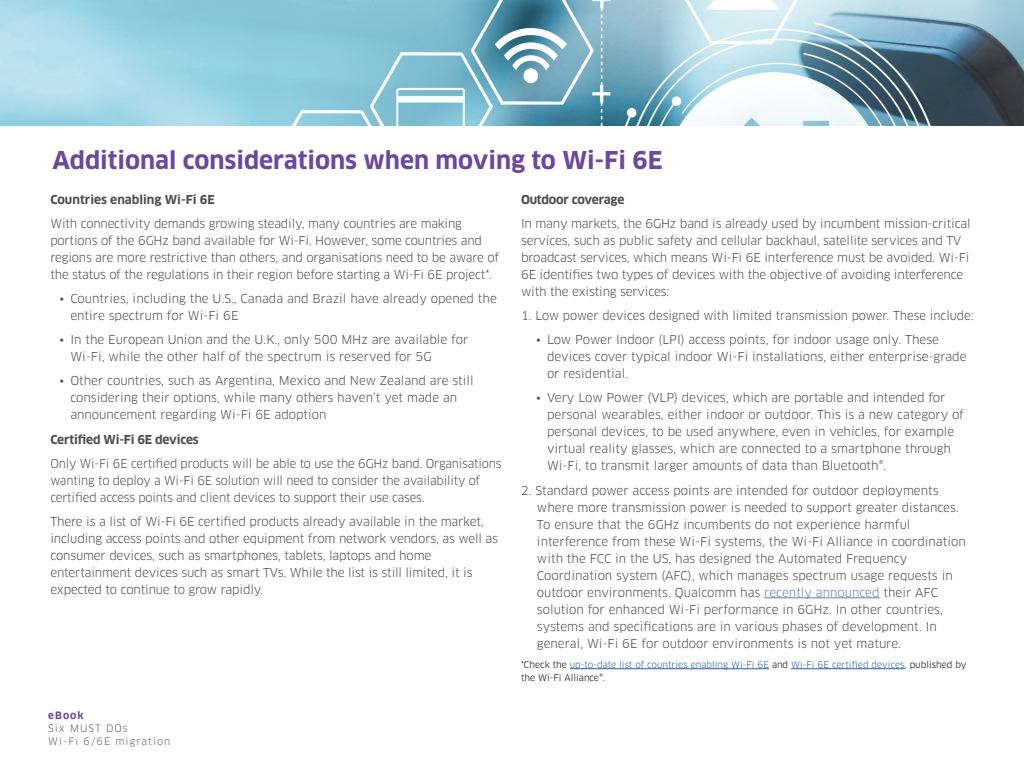
<style>
.page{position:relative;width:1024px;height:768px;background:#fff}
.page>*{position:absolute;margin:0;border:0;box-sizing:border-box;transform-origin:0 0}
.t1{font:700 24px "Clan OT";color:#6b489d}
.t2{font:12px/17px "Clan OT";letter-spacing:-.01em;color:#4d4d4d}
.t3{font:700 12px "Clan OT";letter-spacing:-.015em;color:#4d4d4d}
.t4{font:10px/13px "Clan OT";letter-spacing:.1em;color:#5f636a}
.t5{font:700 10px "Clan OT";letter-spacing:.1em;color:#6b489d}
.t6{font:9px/13px "Clan OT";color:#215e9e}
.s1{color:#627fb5}
.s2{color:#000}
</style>
<div class="page">
<hr style="left:764px;top:598px;width:116px;height:1px;background:#627fb5">
<hr style="left:570px;top:669px;width:199px;height:1px;background:#215e9e">
<hr style="left:791px;top:669px;width:114px;height:1px;background:#215e9e">
<img style="left:0;top:0;width:1024px;height:126px">
<h1 class="t1" style="left:53px;top:146px;width:612px">Additional considerations when moving to Wi-Fi 6E</h1>
<p class="t3" style="left:50px;top:192px;width:166px">Countries enabling Wi-Fi 6E</p>
<p class="t2" style="left:50px;top:215px;width:450px">With connectivity demands growing steadily, many countries are making portions of the 6GHz band available for Wi-Fi. However, some countries and regions are more restrictive than others, and organisations need to be aware of the status of the regulations in their region before starting a Wi-Fi 6E project*.</p>
<p class="t2" style="left:70px;top:290px;width:428px;text-indent:-11px">• Countries, including the U.S., Canada and Brazil have already opened the entire spectrum for Wi-Fi 6E</p>
<p class="t2" style="left:70px;top:331px;width:400px;text-indent:-11px">• In the European Union and the U.K., only 500 MHz are available for<br>Wi-Fi, while the other half of the spectrum is reserved for 5G</p>
<p class="t2" style="left:70px;top:373px;width:405px;text-indent:-11px">• Other countries, such as Argentina, Mexico and New Zealand are still considering their options, while many others haven’t yet made an announcement regarding Wi-Fi 6E adoption</p>
<p class="t3" style="left:50px;top:432px;width:150px">Certified Wi-Fi 6E devices</p>
<p class="t2" style="left:50px;top:455px;width:453px">Only Wi-Fi 6E certified products will be able to use the 6GHz band. Organisations wanting to deploy a Wi-Fi 6E solution will need to consider the availability of certified access points and client devices to support their use cases.</p>
<p class="t2" style="left:50px;top:513px;width:449px">There is a list of Wi-Fi 6E certified products already available in the market, including access points and other equipment from network vendors, as well as consumer devices, such as smartphones, tablets, laptops and home entertainment devices such as smart TVs. While the list is still limited, it is expected to continue to grow rapidly.</p>
<p class="t3" style="left:521px;top:192px;width:105px">Outdoor coverage</p>
<p class="t2" style="left:521px;top:215px;width:451px">In many markets, the 6GHz band is already used by incumbent mission-critical services, such as public safety and cellular backhaul, satellite services and TV broadcast services, which means Wi-Fi 6E interference must be avoided. Wi-Fi 6E identifies two types of devices with the objective of avoiding interference with the existing services:</p>
<p class="t2" style="left:521px;top:307px;width:454px">1. Low power devices designed with limited transmission power. These include:</p>
<p class="t2" style="left:547px;top:331px;width:421px;text-indent:-11px">• Low Power Indoor (LPI) access points, for indoor usage only. These devices cover typical indoor Wi-Fi installations, either enterprise-grade or residential.</p>
<p class="t2" style="left:547px;top:390px;width:419px;text-indent:-11px">• Very Low Power (VLP) devices, which are portable and intended for personal wearables, either indoor or outdoor. This is a new category of personal devices, to be used anywhere, even in vehicles, for example virtual reality glasses, which are connected to a smartphone through Wi-Fi, to transmit larger amounts of data than Bluetooth®.</p>
<p class="t2" style="left:537px;top:482px;width:430px;text-indent:-16px">2. Standard power access points are intended for outdoor deployments where more transmission power is needed to support greater distances.<br>To ensure that the 6GHz incumbents do not experience harmful interference from these Wi-Fi systems, the Wi-Fi Alliance in coordination with the FCC in the US, has designed the Automated Frequency Coordination system (AFC), which manages spectrum usage requests in outdoor environments. Qualcomm has <span class="s1">recently announced</span> their AFC solution for enhanced Wi-Fi performance in 6GHz. In other countries, systems and specifications are in various phases of development. In general, Wi-Fi 6E for outdoor environments is not yet mature.</p>
<p class="t6" style="left:521px;top:658px;width:447px"><span class="s2">*Check the</span> up-to-date list of countries enabling Wi-Fi 6E <span class="s2">and</span> Wi-Fi 6E certified devices<span class="s2">, published by the Wi-Fi Alliance®.</span></p>
<p class="t5" style="left:48px;top:710px;width:37px">eBook</p>
<p class="t4" style="left:48px;top:722px;width:124px">Six MUST DOs<br>Wi-Fi 6/6E migration</p>
</div>
